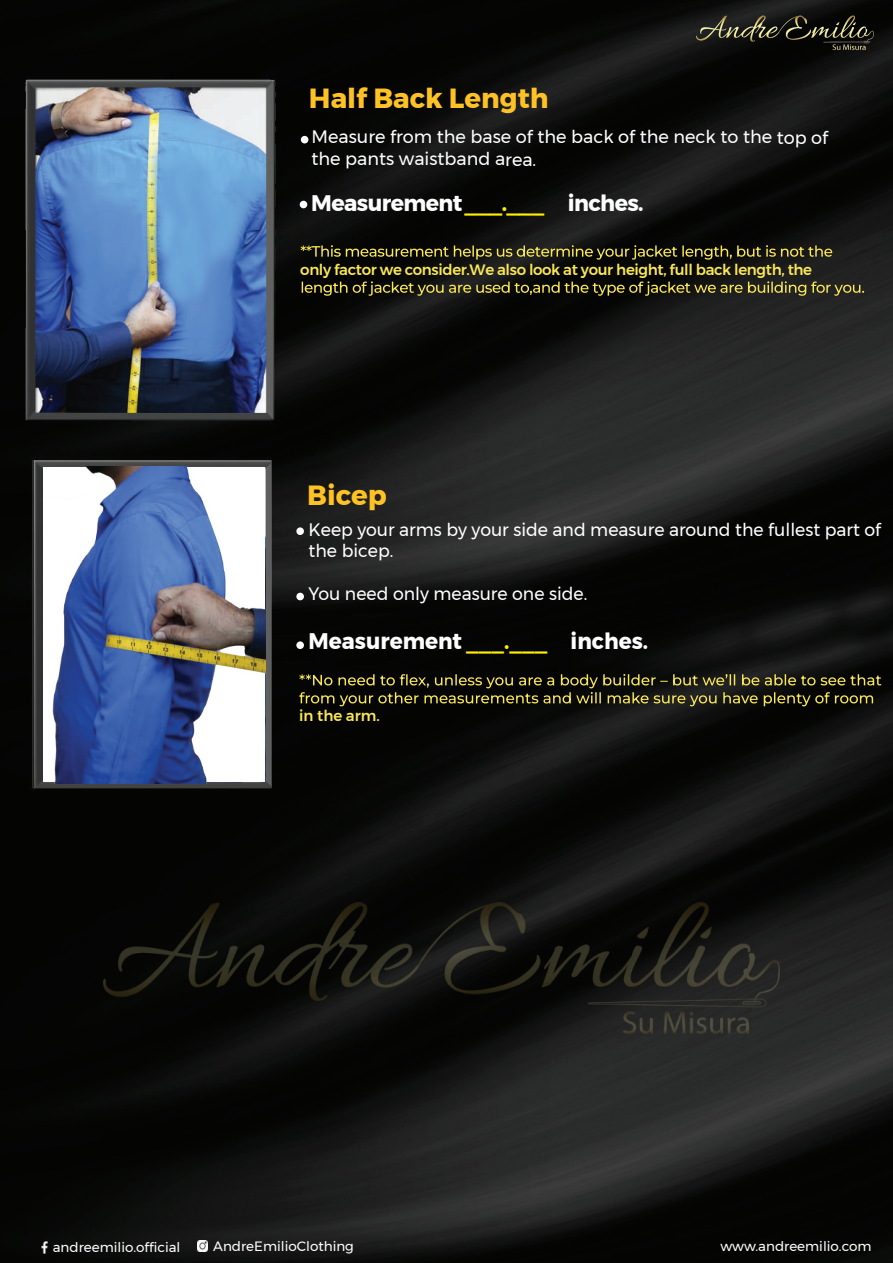
<style>
.page{position:relative;width:893px;height:1263px;background:#050504}
.page>*{position:absolute;margin:0;border:0;box-sizing:border-box;transform-origin:0 0}
.t1{font:700 27.75px "Montserrat";color:#fec225}
.t2{font:700 27.6px "Montserrat";color:#fec225}
.t3{font:700 22.5px "Montserrat";letter-spacing:-.015em;color:#fff}
.t4{font:700 22.5px "Montserrat";letter-spacing:-.015em;color:#fff;scale:.96 1}
.t5{font:18px/21.6px "Montserrat";color:#fff;scale:.96 1}
.t6{font:18px/22.2px "Montserrat";color:#fff}
.t7{font:500 15px "Montserrat";letter-spacing:-.025em;color:#fbe855}
.t8{font:13.5px "Montserrat";color:#fff}
.s1{color:#fff101}
</style>
<div class="page">
<img style="left:0;top:34px;width:892px;height:1229px">
<svg style="left:301px;top:245px;width:531px;height:15px;background:#3d3a1b"></svg>
<svg style="left:302px;top:281px;width:562px;height:15px;background:#433f1f"></svg>
<img style="left:695px;top:0;width:180px;height:62px">
<img style="left:99px;top:836px;width:685px;height:242px">
<div style="left:296px;top:527px;width:8px;height:8px;background:#fff;border-radius:50%"></div>
<div style="left:296px;top:641px;width:8px;height:8px;background:#fff;border-radius:50%"></div>
<div style="left:296px;top:593px;width:8px;height:7px;background:#fff;border-radius:50%"></div>
<svg style="left:299px;top:674px;width:582px;height:32px;background:#343216"></svg>
<img style="left:0;top:428px;width:297px;height:403px">
<img style="left:39px;top:467px;width:226px;height:317px">
<svg style="left:197px;top:1239px;width:14px;height:13px"></svg>
<svg style="left:38px;top:1241px;width:12px;height:12px"></svg>
<h2 class="t2" style="left:309px;top:76px;width:241px">Half Back Length</h2>
<p class="t6" style="left:312px;top:125px;width:518px">Measure from the base of the back of the neck to the top of the pants waistband area.</p>
<p class="t3" style="left:311px;top:185px;width:334px">Measurement <span class="s1">___.___</span> inches.</p>
<p class="t7" style="left:300px;top:258px;width:513px">only factor we consider.We also look at your height, full back length, the</p>
<h1 class="t1" style="left:307px;top:473px;width:81px">Bicep</h1>
<p class="t5" style="left:309px;top:518px;width:598px">Keep your arms by your side and measure around the fullest part of the bicep.</p>
<p class="t5" style="left:309px;top:583px;width:292px">You need only measure one side.</p>
<p class="t4" style="left:309px;top:623px;width:355px">Measurement <span class="s1">___.___</span> inches.</p>
<p class="t7" style="left:299px;top:704px;width:82px">in the arm.</p>
<p class="t8" style="left:53px;top:1237px;width:129px">andreemilio.official</p>
<p class="t8" style="left:213px;top:1236px;width:142px">AndreEmilioClothing</p>
<p class="t8" style="left:720px;top:1236px;width:153px">www.andreemilio.com</p>
</div>
